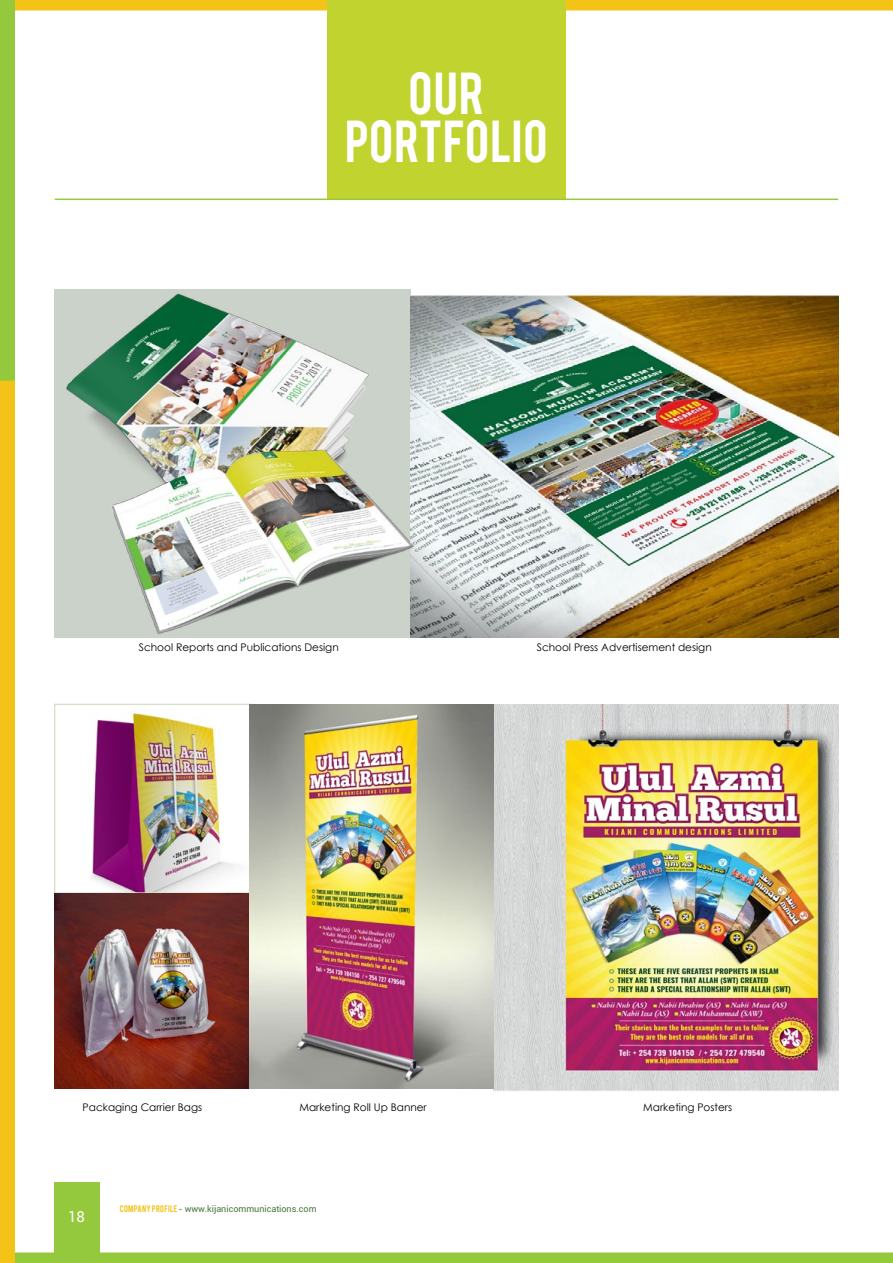
<style>
.page{position:relative;width:893px;height:1263px;background:#fff}
.page>*{position:absolute;margin:0;border:0;box-sizing:border-box;transform-origin:0 0}
.t1{font:46.5px/48.6px "Bebas";letter-spacing:.02em;color:#fff;text-align:center}
.t2{font:15px "Roboto";color:#fff}
.t3{font:10.5px "Century Gothic";color:#000}
.t4{font:9px "Roboto";color:#46773b}
.s1{font-family:"Bebas";font-size:7.5px;color:#f3c317}
</style>
<div class="page">
<div style="left:4px;top:0;width:889px;height:11px;background:#f3c317"></div>
<div style="left:4px;top:1252px;width:889px;height:11px;background:#95c93d"></div>
<div style="left:0;top:0;width:15px;height:623px;background:#95c93d"></div>
<div style="left:0;top:381px;width:15px;height:882px;background:#f3c317"></div>
<div style="left:54px;top:1182px;width:45px;height:81px;background:#95c93d"></div>
<div style="left:54px;top:289px;width:356px;height:349px;background:#cbd2ca"></div>
<img style="left:66px;top:293px;width:303px;height:144px">
<img style="left:410px;top:295px;width:428px;height:343px">
<div style="left:327px;top:0;width:239px;height:199px;background:#c1d32f"></div>
<hr style="left:55px;top:199px;width:783px;height:1px;background:#95c93d">
<img style="left:493px;top:704px;width:346px;height:387px">
<img style="left:109px;top:437px;width:312px;height:201px">
<img style="left:90px;top:706px;width:160px;height:186px">
<div style="left:54px;top:704px;width:199px;height:190px;border:1px solid #d8e2cb"></div>
<img style="left:55px;top:893px;width:195px;height:195px">
<img style="left:250px;top:704px;width:243px;height:384px">
<h1 class="t1" style="left:345px;top:66px;width:204px">OUR<br>PORTFOLIO</h1>
<p class="t3" style="left:139px;top:640px;width:201px">School Reports and Publications Design</p>
<p class="t3" style="left:537px;top:640px;width:176px">School Press Advertisement design</p>
<p class="t3" style="left:83px;top:1100px;width:121px">Packaging Carrier Bags</p>
<p class="t3" style="left:299px;top:1100px;width:129px">Marketing Roll Up Banner</p>
<p class="t3" style="left:643px;top:1100px;width:90px">Marketing Posters</p>
<h2 class="t2" style="left:68px;top:1206px;width:18px">18</h2>
<p class="t4" style="left:120px;top:1202px;width:198px"><span class="s1">COMPANY PROFILE</span> - www.kijanicommunications.com</p>
</div>
